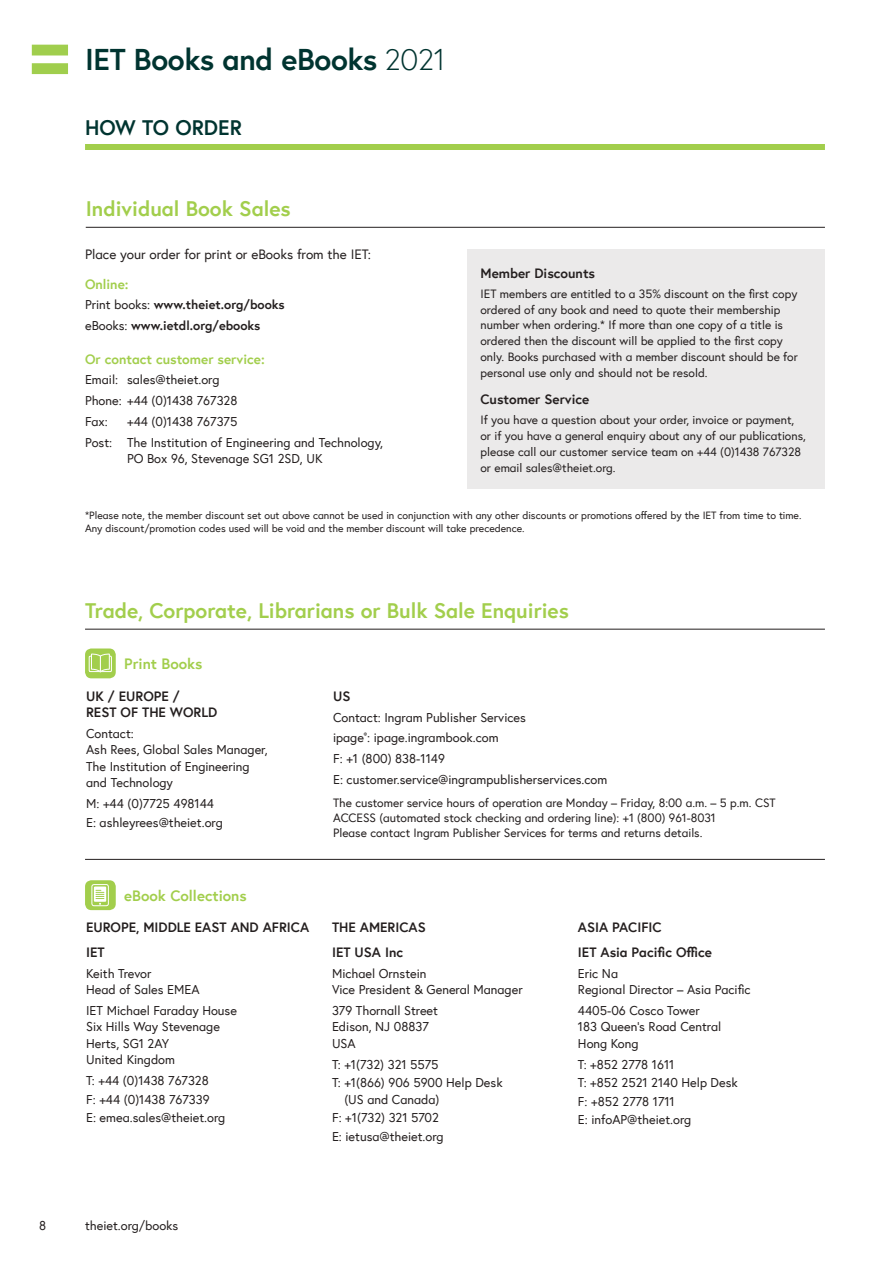
<style>
.page{position:relative;width:893px;height:1263px;background:#fff}
.page>*{position:absolute;margin:0;border:0;box-sizing:border-box;transform-origin:0 0}
.t1{font:700 30px "Europa";letter-spacing:-.01em;color:#003430}
.t2{font:700 21px "Europa";color:#a2ce4c}
.t3{font:700 21px "Europa";color:#003430}
.t4{font:700 15px "Europa";color:#a2ce4c}
.t5{font:700 13.5px/25px "Europa";color:#241f1f}
.t6{font:13.5px "Europa";color:#241f1f}
.t7{font:700 13.5px "Europa";color:#a2ce4c}
.t8{font:12.75px/16.5px "Europa";color:#241f1f}
.t9{font:700 12.75px/20.7px "Europa";color:#241f1f}
.t10{font:12px/15.8px "Europa";color:#241f1f}
.t11{font:10.5px/13.5px "Europa";color:#241f1f}
.s1{font-weight:300}
.s2{font-weight:400}
</style>
<div class="page">
<svg style="left:32px;top:45px;width:36px;height:29px"></svg>
<div style="left:85px;top:144px;width:740px;height:6px;background:#a2ce4c"></div>
<div style="left:468px;top:250px;width:357px;height:239px;background:#ebeaea"></div>
<hr style="left:85px;top:629px;width:740px;height:1px;background:#241f1f">
<hr style="left:86px;top:227px;width:739px;height:1px;background:#241f1f">
<hr style="left:85px;top:859px;width:740px;height:1px;background:#241f1f">
<div style="left:85px;top:648px;width:31px;height:30px;background:#a2ce4c;border-radius:6px"></div>
<div style="left:89px;top:656px;width:23px;height:16px;border:1px solid #fff"></div>
<svg style="left:91px;top:653px;width:19px;height:19px"></svg>
<div style="left:85px;top:880px;width:31px;height:30px;background:#a2ce4c;border-radius:6px"></div>
<svg style="left:92px;top:884px;width:16px;height:22px"></svg>
<div style="left:91px;top:884px;width:18px;height:22px;border:1px solid #fff;border-radius:2px"></div>
<svg style="left:94px;top:886px;width:12px;height:16px"></svg>
<svg style="left:96px;top:890px;width:8px;height:15px"></svg>
<h1 class="t1" style="left:85px;top:39px;width:362px">IET Books and eBooks <span class="s1">2021</span></h1>
<h2 class="t3" style="left:85px;top:114px;width:158px">HOW TO ORDER</h2>
<h2 class="t2" style="left:86px;top:195px;width:206px">Individual Book Sales</h2>
<p class="t6" style="left:85px;top:246px;width:288px">Place your order for print or eBooks from the IET:</p>
<p class="t7" style="left:85px;top:275px;width:45px">Online:</p>
<p class="t9" style="left:85px;top:294px;width:201px"><span class="s2">Print books:</span> www.theiet.org/books <span class="s2">eBooks:</span> www.ietdl.org/ebooks</p>
<p class="t7" style="left:85px;top:350px;width:181px">Or contact customer service:</p>
<p class="t8" style="left:85px;top:369px;width:154px;line-height:20.7px">Email: sales@theiet.org<br>Phone: +44 (0)1438 767328<br>Fax:</p>
<p class="t8" style="left:85px;top:411px;width:300px;line-height:20.7px;text-indent:42px">+44 (0)1438 767375<br>Post: The Institution of Engineering and Technology,</p>
<p class="t8" style="left:127px;top:450px;width:197px">PO Box 96, Stevenage SG1 2SD, UK</p>
<p class="t5" style="left:480px;top:260px;width:116px">Member Discounts</p>
<p class="t10" style="left:480px;top:285px;width:319px">IET members are entitled to a 35% discount on the first copy ordered of any book and need to quote their membership number when ordering.* If more than one copy of a title is ordered then the discount will be applied to the first copy only. Books purchased with a member discount should be for personal use only and should not be resold.</p>
<p class="t5" style="left:480px;top:387px;width:110px">Customer Service</p>
<p class="t10" style="left:480px;top:412px;width:327px">If you have a question about your order, invoice or payment, or if you have a general enquiry about any of our publications, please call our customer service team on +44 (0)1438 767328 or email sales@theiet.org.</p>
<p class="t11" style="left:85px;top:508px;width:718px">*Please note, the member discount set out above cannot be used in conjunction with any other discounts or promotions offered by the IET from time to time.<br>Any discount/promotion codes used will be void and the member discount will take precedence.</p>
<h2 class="t2" style="left:85px;top:596px;width:485px">Trade, Corporate, Librarians or Bulk Sale Enquiries</h2>
<p class="t4" style="left:124px;top:653px;width:80px">Print Books</p>
<p class="t5" style="left:86px;top:683px;width:50px">UK / Europe</p>
<p class="t5" style="left:173px;top:683px;width:9px">/</p>
<p class="t5" style="left:86px;top:699px;width:17px">Rest</p>
<p class="t5" style="left:121px;top:699px;width:31px">of the</p>
<p class="t5" style="left:170px;top:699px;width:23px">World</p>
<p class="t8" style="left:86px;top:725px;width:183px">Contact:<br>Ash Rees, Global Sales Manager,<br>The Institution of Engineering and Technology</p>
<p class="t8" style="left:86px;top:794px;width:138px;line-height:18.6px">M: +44 (0)7725 498144<br>E: ashleyrees@theiet.org</p>
<p class="t4" style="left:124px;top:885px;width:124px">eBook Collections</p>
<p class="t5" style="left:86px;top:914px;width:17px">Europe</p>
<p class="t5" style="left:136px;top:914px;width:27px">, Middle</p>
<p class="t5" style="left:195px;top:914px;width:17px">East</p>
<p class="t5" style="left:231px;top:914px;width:11px">and</p>
<p class="t5" style="left:263px;top:914px;width:18px">Africa</p>
<p class="t5" style="left:86px;top:939px;width:20px">IET</p>
<p class="t8" style="left:86px;top:964px;width:115px">Keith Trevor<br>Head of Sales EMEA</p>
<p class="t8" style="left:86px;top:1002px;width:152px">IET Michael Faraday House<br>Six Hills Way Stevenage<br>Herts, SG1 2AY<br>United Kingdom</p>
<p class="t8" style="left:86px;top:1071px;width:141px;line-height:18.6px">T: +44 (0)1438 767328<br>F: +44 (0)1438 767339<br>E: emea.sales@theiet.org</p>
<p class="t5" style="left:333px;top:683px;width:19px">US</p>
<p class="t8" style="left:333px;top:706px;width:276px;line-height:20.7px">Contact: Ingram Publisher Services<br>ipage<sup>®</sup>: ipage.ingrambook.com<br>F: +1 (800) 838-1149<br>E: customer.service@ingrampublisherservices.com</p>
<p class="t10" style="left:333px;top:795px;width:444px;line-height:15px">The customer service hours of operation are Monday – Friday, 8:00 a.m. – 5 p.m. CST<br>ACCESS (automated stock checking and ordering line): +1 (800) 961-8031<br>Please contact Ingram Publisher Services for terms and returns details.</p>
<p class="t5" style="left:332px;top:914px;width:73px">The Americas<br>IET USA Inc</p>
<p class="t8" style="left:332px;top:964px;width:192px">Michael Ornstein<br>Vice President &amp; General Manager</p>
<p class="t8" style="left:332px;top:1002px;width:108px">379 Thornall Street<br>Edison, NJ 08837<br>USA</p>
<p class="t8" style="left:332px;top:1054px;width:172px;line-height:18.6px">T: +1(732) 321 5575<br>T: +1(866) 906 5900 Help Desk</p>
<p class="t8" style="left:332px;top:1090px;width:113px;line-height:18.6px;text-indent:12px">(US and Canada)<br>F: +1(732) 321 5702<br>E: ietusa@theiet.org</p>
<p class="t5" style="left:578px;top:914px;width:136px;text-indent:34px">Pacific<br>IET Asia Pacific Office</p>
<p class="t8" style="left:578px;top:964px;width:174px">Eric Na<br>Regional Director – Asia Pacific</p>
<p class="t8" style="left:578px;top:1002px;width:145px">4405-06 Cosco Tower<br>183 Queen’s Road Central<br>Hong Kong</p>
<p class="t8" style="left:578px;top:1054px;width:161px;line-height:18.6px">T: +852 2778 1611<br>T: +852 2521 2140 Help Desk<br>F: +852 2778 1711<br>E: infoAP@theiet.org</p>
<p class="t5" style="left:578px;top:914px;width:17px">Asia</p>
<p class="t8" style="left:39px;top:1217px;width:9px">8</p>
<p class="t8" style="left:85px;top:1217px;width:95px">theiet.org/books</p>
</div>
